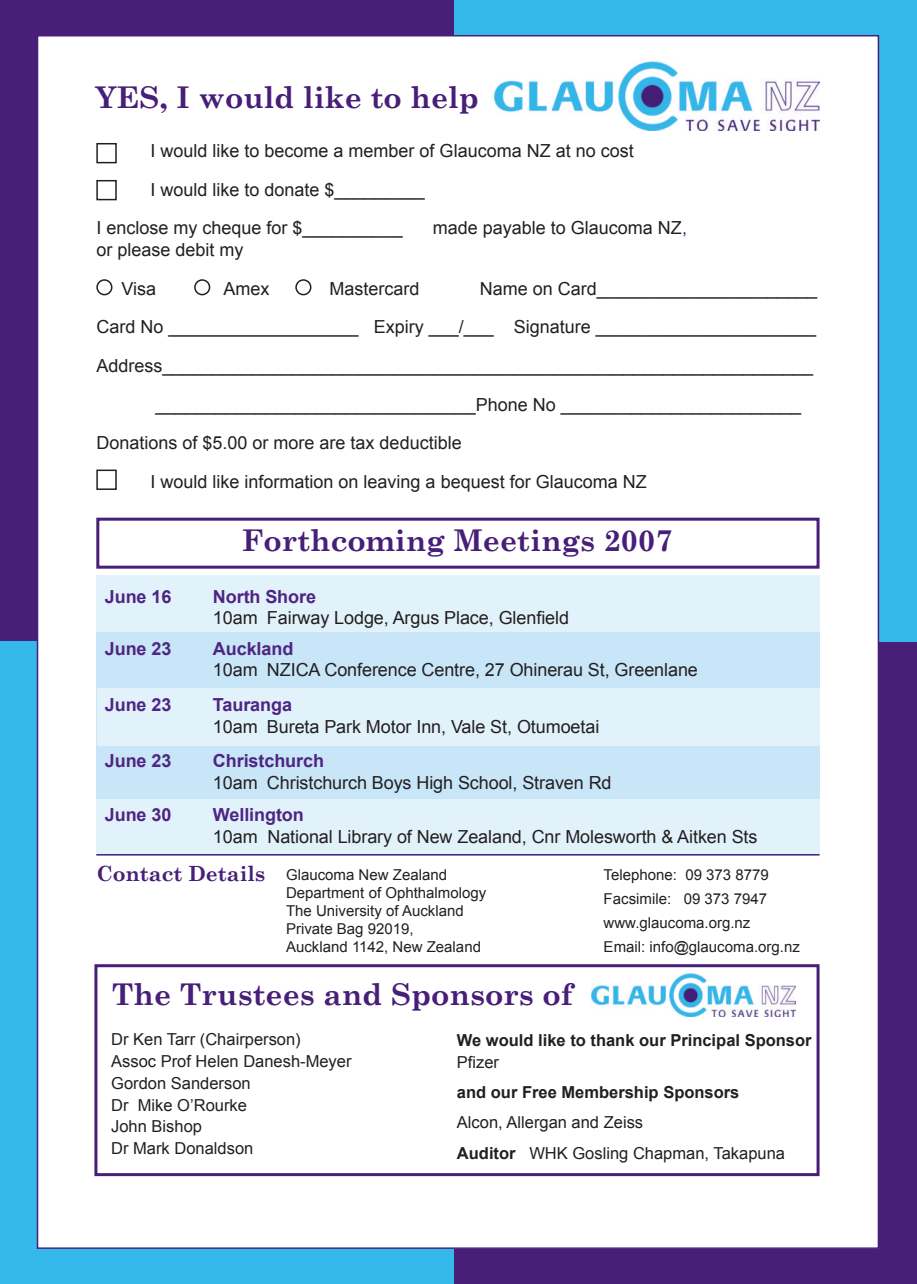
<style>
.page{position:relative;width:917px;height:1284px;background:#fff}
.page>*{position:absolute;margin:0;border:0;box-sizing:border-box;transform-origin:0 0}
.t1{font:700 30px "Century Schoolbook";color:#471e78}
.t2{font:700 21px "Century Schoolbook";color:#471e78}
.t3{font:18px/38.7px "Arial";color:#231f20}
.t4{font:700 18px "Arial";letter-spacing:-.005em;color:#4e2582}
.t5{font:16.5px/21.8px "Arial";color:#231f20}
.t6{font:700 16.5px "Arial";color:#231f20}
.t7{font:15px/18px "Arial";color:#231f20}
.s1{color:#471e78}
.s2{font-weight:700}
</style>
<div class="page">
<div style="left:0;top:0;width:460px;height:35px;background:#471e78"></div>
<div style="left:0;top:0;width:37px;height:642px;background:#471e78"></div>
<div style="left:454px;top:1249px;width:462px;height:35px;background:#471e78"></div>
<div style="left:879px;top:642px;width:37px;height:642px;background:#471e78"></div>
<div style="left:454px;top:0;width:462px;height:35px;background:#35b8ea"></div>
<div style="left:879px;top:0;width:37px;height:642px;background:#35b8ea"></div>
<div style="left:0;top:1249px;width:454px;height:35px;background:#35b8ea"></div>
<div style="left:0;top:642px;width:37px;height:642px;background:#35b8ea"></div>
<div style="left:94px;top:964px;width:725px;height:212px;border:3px solid #471e78"></div>
<div style="left:96px;top:580px;width:723px;height:220px;background:#c8e6f7"></div>
<div style="left:96px;top:143px;width:21px;height:20px;border:2px solid #231f20"></div>
<div style="left:96px;top:180px;width:21px;height:20px;border:2px solid #231f20"></div>
<div style="left:96px;top:470px;width:21px;height:20px;border:2px solid #231f20"></div>
<div style="left:96px;top:279px;width:16px;height:16px;border:2px solid #231f20;border-radius:50%"></div>
<div style="left:194px;top:279px;width:16px;height:16px;border:2px solid #231f20;border-radius:50%"></div>
<div style="left:295px;top:279px;width:16px;height:16px;border:2px solid #231f20;border-radius:50%"></div>
<img style="left:495px;top:62px;width:324px;height:68px">
<img style="left:591px;top:974px;width:205px;height:43px">
<div style="left:96px;top:518px;width:723px;height:51px;border:3px solid #471e78"></div>
<div style="left:96px;top:575px;width:723px;height:57px;background:#e2f2fb"></div>
<div style="left:97px;top:688px;width:722px;height:58px;background:#e2f2fb"></div>
<div style="left:96px;top:799px;width:723px;height:57px;background:#e2f2fb"></div>
<hr style="left:96px;top:854px;width:723px;height:2px;background:#471e78">
<h1 class="t1" style="left:95px;top:79px;width:385px">YES, I would like to help</h1>
<p class="t3" style="left:150px;top:132px;width:485px">I would like to become a member of Glaucoma NZ at no cost</p>
<p class="t3" style="left:150px;top:170px;width:276px">I would like to donate $_________</p>
<p class="t3" style="left:96px;top:209px;width:308px">I enclose my cheque for $__________</p>
<p class="t3" style="left:433px;top:209px;width:256px">made payable to Glaucoma NZ<span class="s1">,</span></p>
<p class="t3" style="left:121px;top:230px;width:124px;text-indent:-25px">or please debit my<br>Visa</p>
<p class="t3" style="left:223px;top:269px;width:48px">Amex</p>
<p class="t3" style="left:329px;top:269px;width:92px">Mastercard</p>
<p class="t3" style="left:479px;top:269px;width:339px">Name on Card______________________</p>
<p class="t3" style="left:96px;top:308px;width:721px">Card No ___________________ Expiry ___/___ Signature ______________________</p>
<p class="t3" style="left:96px;top:346px;width:718px">Address_________________________________________________________________</p>
<p class="t3" style="left:155px;top:385px;width:647px">________________________________Phone No ________________________</p>
<p class="t3" style="left:96px;top:424px;width:367px">Donations of $5.00 or more are tax deductible</p>
<p class="t3" style="left:150px;top:462px;width:498px">I would like information on leaving a bequest for Glaucoma NZ</p>
<h1 class="t1" style="left:242px;top:521px;width:432px">Forthcoming Meetings 2007</h1>
<p class="t4" style="left:105px;top:586px;width:68px">June 16</p>
<p class="t4" style="left:213px;top:586px;width:105px">North Shore</p>
<p class="t3" style="left:213px;top:599px;width:357px">10am Fairway Lodge, Argus Place, Glenfield</p>
<p class="t4" style="left:105px;top:638px;width:68px">June 23</p>
<p class="t4" style="left:213px;top:638px;width:82px">Auckland</p>
<p class="t3" style="left:213px;top:651px;width:486px">10am NZICA Conference Centre, 27 Ohinerau St, Greenlane</p>
<p class="t4" style="left:105px;top:695px;width:68px">June 23</p>
<p class="t4" style="left:213px;top:695px;width:81px">Tauranga</p>
<p class="t3" style="left:213px;top:707px;width:388px">10am Bureta Park Motor Inn, Vale St, Otumoetai</p>
<p class="t4" style="left:105px;top:751px;width:68px">June 23</p>
<p class="t4" style="left:213px;top:751px;width:113px">Christchurch</p>
<p class="t3" style="left:213px;top:763px;width:400px">10am Christchurch Boys High School, Straven Rd</p>
<p class="t4" style="left:105px;top:805px;width:68px">June 30</p>
<p class="t4" style="left:213px;top:805px;width:92px">Wellington</p>
<p class="t3" style="left:213px;top:817px;width:546px">10am National Library of New Zealand, Cnr Molesworth &amp; Aitken Sts</p>
<p class="t2" style="left:96px;top:860px;width:170px">Contact Details</p>
<p class="t7" style="left:603px;top:863px;width:198px;line-height:24px">Telephone: 09 373 8779<br>Facsimile: 09 373 7947 www.glaucoma.org.nz<br>Email: info@glaucoma.org.nz</p>
<p class="t7" style="left:286px;top:866px;width:202px">Glaucoma New Zealand<br>Department of Ophthalmology<br>The University of Auckland<br>Private Bag 92019,<br>Auckland 1142, New Zealand</p>
<h1 class="t1" style="left:112px;top:975px;width:462px">The Trustees and Sponsors of</h1>
<p class="t5" style="left:111px;top:1029px;width:242px">Dr Ken Tarr (Chairperson)<br>Assoc Prof Helen Danesh-Meyer<br>Gordon Sanderson<br>Dr Mike O’Rourke<br>John Bishop<br>Dr Mark Donaldson</p>
<p class="t6" style="left:457px;top:1031px;width:356px">We would like to thank our Principal Sponsor</p>
<p class="t5" style="left:457px;top:1051px;width:44px">Pfizer</p>
<p class="t6" style="left:457px;top:1083px;width:284px">and our Free Membership Sponsors</p>
<p class="t5" style="left:457px;top:1108px;width:329px;line-height:30.3px">Alcon, Allergan and Zeiss<br><span class="s2">Auditor</span> WHK Gosling Chapman, Takapuna</p>
</div>
